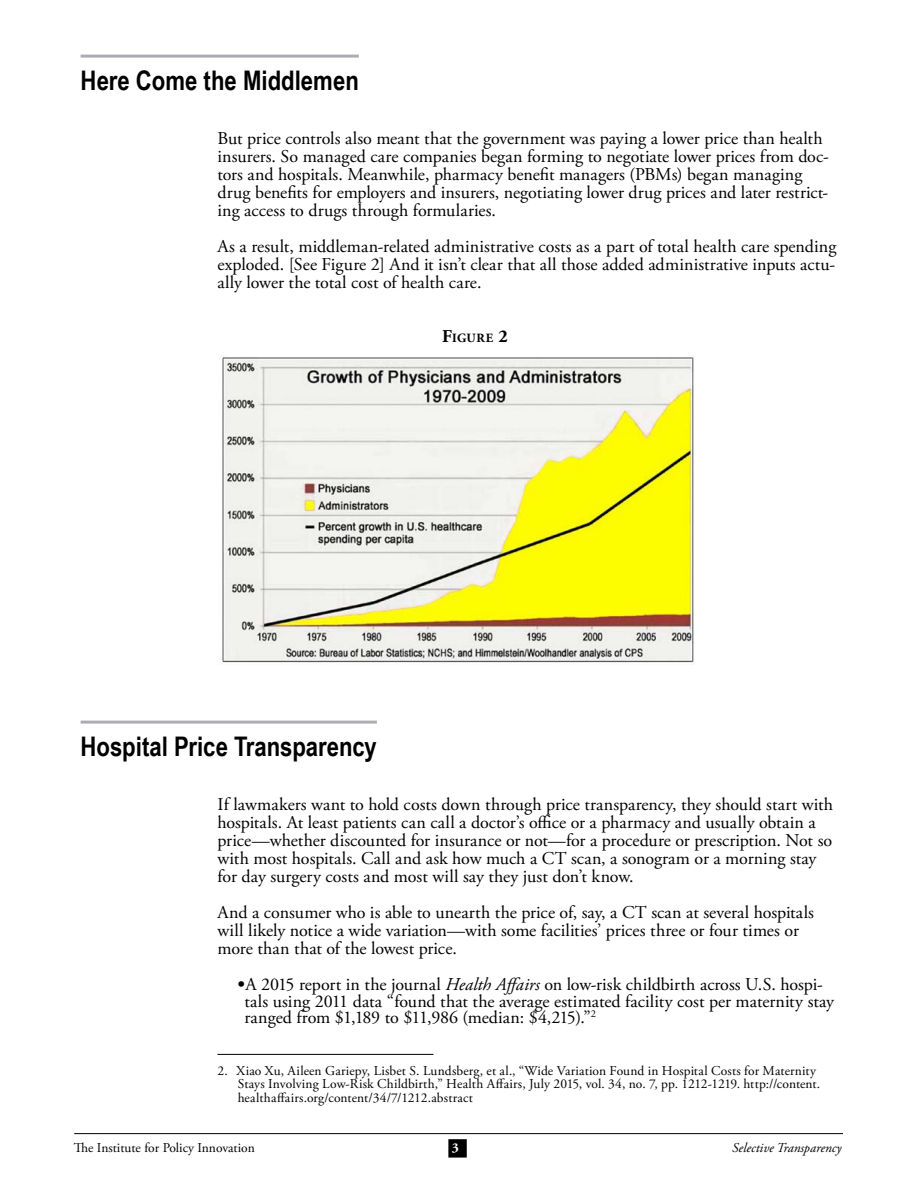
<style>
.page{position:relative;width:918px;height:1188px;background:#fff}
.page>*{position:absolute;margin:0;border:0;box-sizing:border-box;transform-origin:0 0}
.t1{font:700 27px "Arial Narrow";color:#000}
.t2{font:18px/18px "Adobe Garamond Pro";letter-spacing:-.01em;color:#000}
.t3{font:13.5px/13.5px "Adobe Garamond Pro";color:#000}
.t4{font:italic 13.5px "Adobe Garamond Pro";color:#000}
.t5{font:700 13.5px "Adobe Garamond Pro";color:#fff}
.t6{font:700 12.6px "Adobe Garamond Pro";letter-spacing:.035em;color:#000}
.s1{font-size:18px}
.s2{font-weight:700}
.s3{font-style:italic}
</style>
<div class="page">
<div style="left:449px;top:1140px;width:17px;height:17px;background:#000"></div>
<div style="left:448px;top:1139px;width:19px;height:19px;border:2px solid #000"></div>
<hr style="left:74px;top:1133px;width:769px;height:1px;background:#000">
<hr style="left:218px;top:1054px;width:216px;height:1px;background:#000">
<img style="left:222px;top:357px;width:473px;height:306px">
<hr style="left:81px;top:55px;width:278px;height:3px;background:#abadb0">
<hr style="left:81px;top:721px;width:296px;height:3px;background:#abadb0">
<h1 class="t1" style="left:81px;top:60px;width:280px">Here Come the Middlemen</h1>
<p class="t2" style="left:218px;top:130px;width:613px">But price controls also meant that the government was paying a lower price than health insurers. So managed care companies began forming to negotiate lower prices from doc&shy;tors and hospitals. Meanwhile, pharmacy benefit managers (PBMs) began managing drug benefits for employers and insurers, negotiating lower drug prices and later restrict&shy;ing access to drugs through formularies.</p>
<p class="t2" style="left:218px;top:238px;width:620px;text-align:justify">As a result, middleman-related administrative costs as a part of total health care spending exploded. [See Figure 2] And it isn’t clear that all those added administrative inputs actu&shy;ally lower the total cost of health care.</p>
<p class="t6" style="left:442px;top:331px;width:67px"><span class="s1">F</span>IGURE <span class="s1">2</span></p>
<h1 class="t1" style="left:81px;top:726px;width:298px">Hospital Price Transparency</h1>
<p class="t2" style="left:218px;top:796px;width:617px">If lawmakers want to hold costs down through price transparency, they should start with hospitals. At least patients can call a doctor’s office or a pharmacy and usually obtain a price—whether discounted for insurance or not—for a procedure or prescription. Not so with most hospitals. Call and ask how much a CT scan, a sonogram or a morning stay for day surgery costs and most will say they just don’t know.</p>
<p class="t2" style="left:218px;top:904px;width:598px">And a consumer who is able to unearth the price of, say, a CT scan at several hospitals will likely notice a wide variation—with some facilities’ prices three or four times or more than that of the lowest price.</p>
<p class="t2" style="left:244px;top:977px;width:591px;line-height:16.5px;text-indent:-7px"><span class="s2">•</span>A 2015 report in the journal <span class="s3">Health Affairs</span> on low-risk childbirth across U.S. hospi&shy;tals using 2011 data “found that the average estimated facility cost per maternity stay ranged from $1,189 to $11,986 (median: $4,215).”<sup>2</sup></p>
<p class="t3" style="left:238px;top:1064px;width:584px;text-indent:-20px">2. Xiao Xu, Aileen Gariepy, Lisbet S. Lundsberg, et al., “Wide Variation Found in Hospital Costs for Maternity<br>Stays Involving Low-Risk Childbirth,” Health Affairs, July 2015, vol. 34, no. 7, pp. 1212-1219. http://content. healthaffairs.org/content/34/7/1212.abstract</p>
<p class="t3" style="left:74px;top:1141px;width:182px">The Institute for Policy Innovation</p>
<p class="t5" style="left:452px;top:1139px;width:9px">3</p>
<p class="t4" style="left:732px;top:1139px;width:110px">Selective Transparency</p>
</div>
